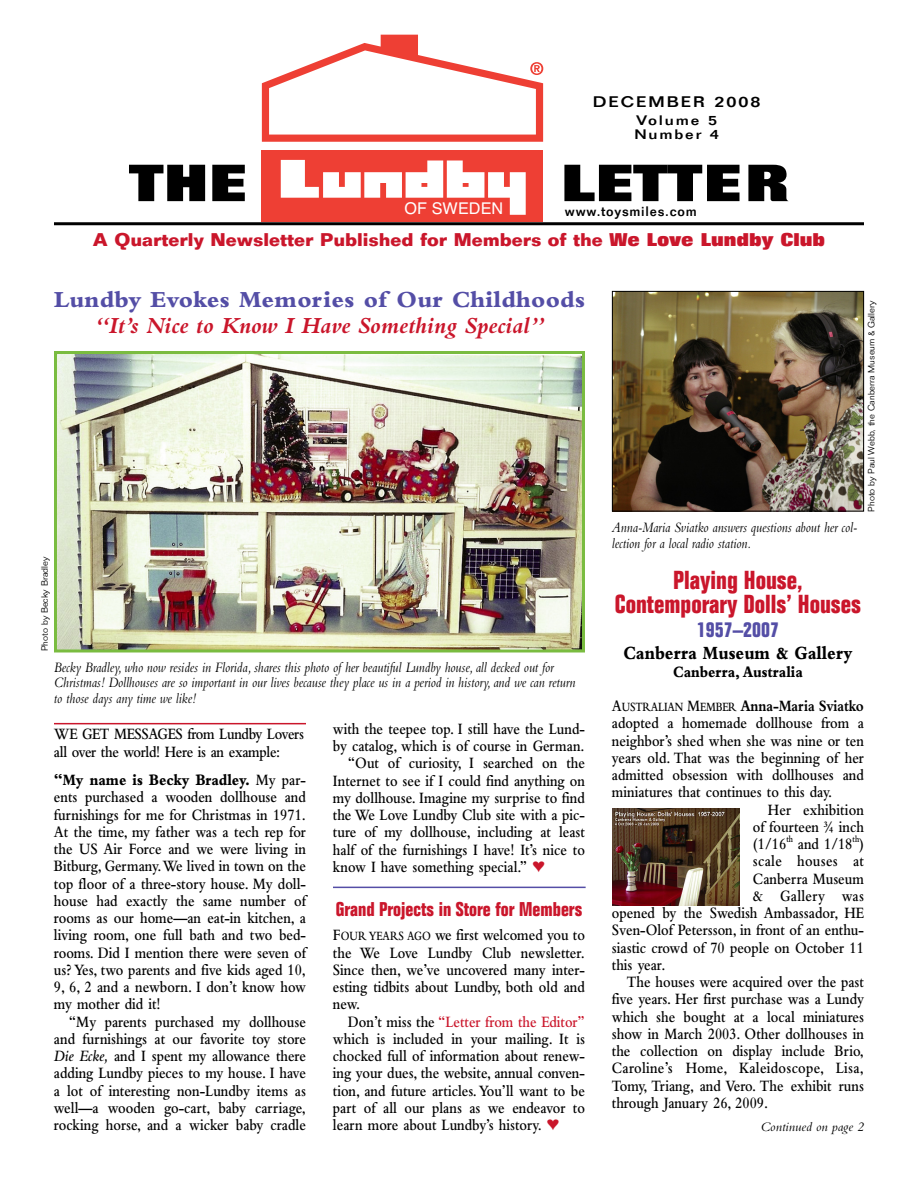
<style>
.page{position:relative;width:918px;height:1188px;background:#fff}
.page>*{position:absolute;margin:0;border:0;box-sizing:border-box;transform-origin:0 0}
.t1{font:800 51px "Folio";letter-spacing:.015em;color:#000;scale:1.15 1}
.t2{font:700 condensed 25.5px/24px "Folio";color:#ca162b;text-align:center}
.t3{font:italic 700 24px "Bembo";color:#ca162b}
.t4{font:800 24px "Bembo";letter-spacing:.01em;color:#544ea6}
.t5{font:700 condensed 21px "Folio";color:#544ea6}
.t6{font:700 condensed 19.5px "Folio";color:#ca162b}
.t7{font:800 19.5px "Bembo";color:#000;scale:.85 1}
.t8{font:700 18px "Folio";color:#ca162b}
.t9{font:600 16.5px/17.2px "Bembo";color:#000;text-align:justify;scale:.85 1}
.t10{font:600 16.5px/18px "Bembo";letter-spacing:-.02em;color:#000;scale:.85 1}
.t11{font:600 16.5px "Bembo";letter-spacing:.02em;color:#000;scale:.85 1}
.t12{font:800 16.5px/34.5px "Bembo";color:#000;text-align:center;scale:.85 1}
.t13{font:16.2px "Helvetica";letter-spacing:.005em;color:#fff}
.t14{font:italic 15px/15.8px "Bembo";color:#000;scale:.85 1}
.t15{font:500 15px "Folio";letter-spacing:.11em;color:#000;scale:1.2 1}
.t16{font:500 13.5px "Folio";letter-spacing:.055em;color:#000}
.t17{font:italic 13.5px "Bembo";color:#000}
.t18{font:500 13.5px/13.5px "Folio";letter-spacing:.11em;color:#000;scale:1.2 1}
.t19{font:300 9px "Folio";color:#000}
.s1{font-weight:800}
.s2{font-style:italic}
.s3{color:#ca162b}
.s4{font-size:13.2px}
.s5{font-weight:600}
.s6{font-weight:600;font-size:13.2px}
.s7{font-weight:700}
</style>
<div class="page">
<div style="left:262px;top:150px;width:281px;height:72px;background:#ee3f34"></div>
<svg style="left:281px;top:160px;width:245px;height:55px"></svg>
<svg style="left:262px;top:35px;width:281px;height:107px"></svg>
<hr style="left:54px;top:222px;width:810px;height:3px;background:#000">
<hr style="left:54px;top:723px;width:252px;height:1px;background:#ca162b">
<img style="left:58px;top:355px;width:523px;height:293px">
<div style="left:54px;top:351px;width:531px;height:301px;border:3px solid #7abc40"></div>
<img style="left:614px;top:293px;width:248px;height:217px">
<div style="left:612px;top:291px;width:252px;height:221px;border:1px solid #000"></div>
<img style="left:612px;top:808px;width:128px;height:97px">
<hr style="left:333px;top:887px;width:253px;height:1px;background:#544ea6">
<p class="t15" style="left:593px;top:97px;width:141px">DECEMBER 2008</p>
<p class="t18" style="left:635px;top:115px;width:72px">Volume 5<br>Number 4</p>
<h1 class="t1" style="left:129px;top:165px;width:103px">THE</h1>
<h1 class="t1" style="left:561px;top:165px;width:199px">LETTER</h1>
<p class="t13" style="left:405px;top:203px;width:100px">OF SWEDEN</p>
<p class="t8" style="left:93px;top:233px;width:734px">A Quarterly Newsletter Published for Members of the <span class="s1">We Love Lundby Club</span></p>
<p class="t16" style="left:565px;top:206px;width:133px">www.toysmiles.com</p>
<h3 class="t4" style="left:54px;top:291px;width:532px">Lundby Evokes Memories of Our Childhoods</h3>
<h3 class="t3" style="left:94px;top:316px;width:452px">“It’s Nice to Know I Have Something Special”</h3>
<p class="t19" style="left:868px;top:512px;width:212px;rotate:-90deg">Photo by Paul Webb, the Canberra Museum &amp; Gallery</p>
<p class="t19" style="left:41px;top:651px;width:96px;rotate:-90deg">Photo by Becky Bradley</p>
<p class="t14" style="left:54px;top:660px;width:615px">Becky Bradley, who now resides in Florida, shares this photo of her beautiful Lundby house, all decked out for<br>Christmas! Dollhouses are so important in our lives because they place us in a period in history, and we can return to those days any time we like!</p>
<p class="t10" style="left:54px;top:727px;width:296px">WE GET MESSAGES from Lundby Lovers all over the world! Here is an example:</p>
<p class="t9" style="left:54px;top:773px;width:298px"><span class="s1">“My name is Becky Bradley.</span> My par&shy;ents purchased a wooden dollhouse and furnishings for me for Christmas in 1971.<br>At the time, my father was a tech rep for the US Air Force and we were living in Bitburg, Germany. We lived in town on the top floor of a three-story house. My doll&shy;house had exactly the same number of rooms as our home—an eat-in kitchen, a living room, one full bath and two bed&shy;rooms. Did I mention there were seven of us? Yes, two parents and five kids aged 10, 9, 6, 2 and a newborn. I don’t know how my mother did it!</p>
<p class="t9" style="left:54px;top:1014px;width:298px;text-indent:15px">“My parents purchased my dollhouse and furnishings at our favorite toy store <span class="s2">Die Ecke,</span> and I spent my allowance there adding Lundby pieces to my house. I have a lot of interesting non-Lundby items as well—a wooden go-cart, baby carriage, rocking horse, and a wicker baby cradle</p>
<p class="t9" style="left:333px;top:722px;width:298px">with the teepee top. I still have the Lund-</p>
<p class="t9" style="left:333px;top:739px;width:298px">by catalog, which is of course in German.</p>
<p class="t9" style="left:348px;top:756px;width:280px">“Out of curiosity, I searched on the</p>
<p class="t9" style="left:333px;top:773px;width:298px">Internet to see if I could find anything on</p>
<p class="t9" style="left:333px;top:791px;width:298px">my dollhouse. Imagine my surprise to find</p>
<p class="t9" style="left:333px;top:808px;width:298px">the We Love Lundby Club site with a pic-</p>
<p class="t9" style="left:333px;top:825px;width:298px">ture of my dollhouse, including at least</p>
<p class="t9" style="left:333px;top:842px;width:298px">half of the furnishings I have! It’s nice to</p>
<p class="t9" style="left:333px;top:860px;width:251px">know I have something special.” <span class="s3">♥</span></p>
<p class="t6" style="left:336px;top:902px;width:248px">Grand Projects in Store for Members</p>
<p class="t9" style="left:333px;top:928px;width:298px">F<span class="s4">OUR YEARS AGO</span> we first welcomed you to the We Love Lundby Club newsletter.<br>Since then, we’ve uncovered many inter&shy;esting tidbits about Lundby, both old and new.</p>
<p class="t9" style="left:333px;top:1014px;width:298px;text-indent:15px">Don’t miss the <span class="s3">“Letter from the Editor” </span>which is included in your mailing. It is chocked full of information about renew&shy;ing your dues, the website, annual conven&shy;tion, and future articles. You’ll want to be part of all our plans as we endeavor to learn more about Lundby’s history. <span class="s3">♥</span></p>
<p class="t14" style="left:612px;top:521px;width:290px">Anna-Maria Sviatko answers questions about her col&shy;lection for a local radio station.</p>
<h2 class="t2" style="left:615px;top:570px;width:248px">Playing House,<br>Contemporary Dolls’ Houses</h2>
<p class="t5" style="left:697px;top:622px;width:84px">1957–2007</p>
<p class="t7" style="left:623px;top:646px;width:271px">Canberra Museum &amp; Gallery</p>
<p class="t12" style="left:612px;top:656px;width:298px">Canberra, Australia<br><span class="s5">A</span><span class="s6">USTRALIAN</span> <span class="s5">M</span><span class="s6">EMBER</span> <span class="s7">Anna-Maria Sviatko</span></p>
<p class="t9" style="left:612px;top:716px;width:298px">adopted a homemade dollhouse from a</p>
<p class="t9" style="left:612px;top:733px;width:298px">neighbor’s shed when she was nine or ten</p>
<p class="t9" style="left:612px;top:751px;width:298px">years old. That was the beginning of her</p>
<p class="t9" style="left:612px;top:768px;width:298px">admitted obsession with dollhouses and</p>
<p class="t9" style="left:612px;top:785px;width:261px">miniatures that continues to this day.</p>
<p class="t9" style="left:768px;top:802px;width:114px">Her exhibition</p>
<p class="t9" style="left:753px;top:820px;width:132px">of fourteen ¾ inch</p>
<p class="t9" style="left:753px;top:837px;width:132px">(1/16<sup>th</sup> and 1/18<sup>th</sup>)</p>
<p class="t11" style="left:753px;top:855px;width:132px">scale houses at</p>
<p class="t9" style="left:753px;top:871px;width:132px">Canberra Museum</p>
<p class="t11" style="left:753px;top:890px;width:132px">&amp; Gallery was</p>
<p class="t9" style="left:612px;top:906px;width:298px">opened by the Swedish Ambassador, HE</p>
<p class="t9" style="left:612px;top:923px;width:298px">Sven-Olof Petersson, in front of an enthu-</p>
<p class="t9" style="left:612px;top:940px;width:298px">siastic crowd of 70 people on October 11</p>
<p class="t9" style="left:612px;top:958px;width:64px">this year.</p>
<p class="t9" style="left:627px;top:975px;width:280px">The houses were acquired over the past</p>
<p class="t9" style="left:612px;top:992px;width:298px">five years. Her first purchase was a Lundy</p>
<p class="t9" style="left:612px;top:1009px;width:298px">which she bought at a local miniatures</p>
<p class="t9" style="left:612px;top:1027px;width:298px">show in March 2003. Other dollhouses in</p>
<p class="t9" style="left:612px;top:1044px;width:298px">the collection on display include Brio,</p>
<p class="t11" style="left:612px;top:1062px;width:298px">Caroline’s Home, Kaleidoscope, Lisa,</p>
<p class="t9" style="left:612px;top:1078px;width:298px">Tomy, Triang, and Vero. The exhibit runs</p>
<p class="t9" style="left:612px;top:1096px;width:185px">through January 26, 2009.</p>
<p class="t17" style="left:760px;top:1122px;width:105px">Continued on page 2</p>
</div>
